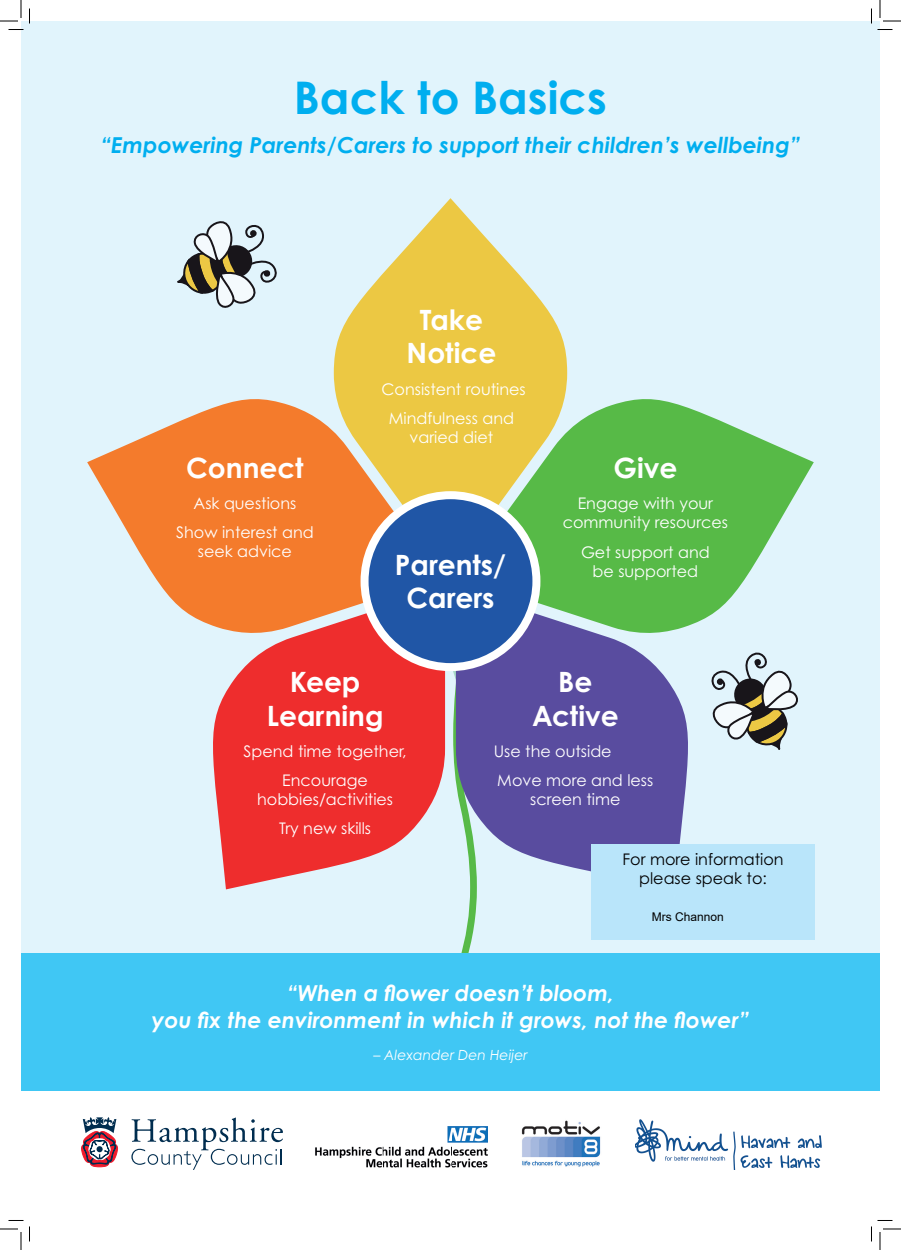
<style>
.page{position:relative;width:901px;height:1250px;background:#fff}
.page>*{position:absolute;margin:0;border:0;box-sizing:border-box;transform-origin:0 0}
.t1{font:700 45px "Century Gothic Pro";color:#00aeef}
.t2{font:700 28px/33.6px "Century Gothic Pro";color:#fff;text-align:center}
.t3{font:italic 700 22px/26.4px "Century Gothic Pro";color:#fff;text-align:center}
.t4{font:italic 700 22px "Century Gothic Pro";color:#00aeef}
.t5{font:16px/19.2px "Century Gothic Pro";color:#fff;text-align:center}
.t6{font:16px/19.2px "Century Gothic Pro";color:#000001;text-align:center}
.t7{font:italic 14px "Century Gothic Pro";color:#fff}
.t8{font:12px "Arial";color:#000}
</style>
<div class="page">
<div style="left:21px;top:21px;width:859px;height:969px;background:#e1f4fc"></div>
<svg style="left:393px;top:772px;width:92px;height:182px"></svg>
<svg style="left:445px;top:671px;width:11px;height:101px"></svg>
<svg style="left:334px;top:198px;width:233px;height:293px;fill:#ecc843"></svg>
<svg style="left:87px;top:388px;width:355px;height:234px;fill:#f47b2c"></svg>
<svg style="left:202px;top:588px;width:243px;height:301px;fill:#ee2d2d"></svg>
<svg style="left:456px;top:637px;width:232px;height:252px;background:#6e67ac"></svg>
<svg style="left:459px;top:389px;width:355px;height:248px;fill:#57ba47"></svg>
<div style="left:365px;top:495px;width:171px;height:172px;background:#2056a6;border-radius:50%"></div>
<div style="left:361px;top:491px;width:179px;height:180px;border:8px solid #fff;border-radius:50%"></div>
<svg style="left:711px;top:652px;width:87px;height:97px"></svg>
<div style="left:717px;top:678px;width:6px;height:7px;border:2px solid #18151a;border-radius:50%"></div>
<svg style="left:177px;top:221px;width:100px;height:87px"></svg>
<div style="left:250px;top:230px;width:7px;height:7px;border:2px solid #18151a;border-radius:50%"></div>
<div style="left:21px;top:954px;width:859px;height:137px;background:#40c7f4"></div>
<svg style="left:131px;top:1117px;width:152px;height:53px"></svg>
<svg style="left:81px;top:1117px;width:37px;height:50px"></svg>
<div style="left:591px;top:844px;width:224px;height:96px;background:#b9e5fa"></div>
<img style="left:521px;top:1120px;width:80px;height:47px">
<img style="left:315px;top:1126px;width:172px;height:42px">
<img style="left:635px;top:1119px;width:186px;height:51px">
<svg style="left:0;top:0;width:30px;height:30px"></svg>
<svg style="left:0;top:1220px;width:30px;height:30px"></svg>
<svg style="left:871px;top:0;width:30px;height:30px"></svg>
<svg style="left:871px;top:1220px;width:30px;height:30px"></svg>
<h1 class="t1" style="left:294px;top:69px;width:315px">Back to Basics</h1>
<h3 class="t4" style="left:100px;top:130px;width:701px">“Empowering Parents/Carers to support their children’s wellbeing”</h3>
<h2 class="t2" style="left:407px;top:302px;width:91px">Take<br>Notice</h2>
<p class="t5" style="left:381px;top:380px;width:146px">Consistent routines</p>
<h2 class="t2" style="left:186px;top:450px;width:119px">Connect</h2>
<p class="t5" style="left:176px;top:489px;width:139px;line-height:28.8px">Ask questions<br>Show interest and</p>
<p class="t5" style="left:198px;top:542px;width:96px">seek advice</p>
<p class="t5" style="left:389px;top:409px;width:127px">Mindfulness and varied diet</p>
<h2 class="t2" style="left:395px;top:547px;width:113px">Parents/<br>Carers</h2>
<h2 class="t2" style="left:613px;top:450px;width:65px">Give</h2>
<p class="t5" style="left:563px;top:493px;width:167px">Engage with your community resources</p>
<p class="t5" style="left:581px;top:542px;width:130px">Get support and be supported</p>
<h2 class="t2" style="left:267px;top:664px;width:118px">Keep<br>Learning</h2>
<h2 class="t2" style="left:532px;top:664px;width:88px">Be<br>Active</h2>
<p class="t5" style="left:244px;top:741px;width:165px">Spend time together,</p>
<p class="t5" style="left:257px;top:770px;width:138px">Encourage hobbies/activities</p>
<p class="t5" style="left:279px;top:818px;width:94px">Try new skills</p>
<p class="t5" style="left:494px;top:741px;width:119px">Use the outside</p>
<p class="t5" style="left:497px;top:770px;width:158px">Move more and less screen time</p>
<p class="t6" style="left:622px;top:849px;width:163px">For more information please speak to:</p>
<p class="t8" style="left:652px;top:908px;width:74px">Mrs Channon</p>
<h3 class="t3" style="left:152px;top:979px;width:599px">“When a flower doesn’t bloom,<br>you fix the environment in which it grows, not the flower”</h3>
<p class="t7" style="left:373px;top:1046px;width:156px">– Alexander Den Heijer</p>
</div>
